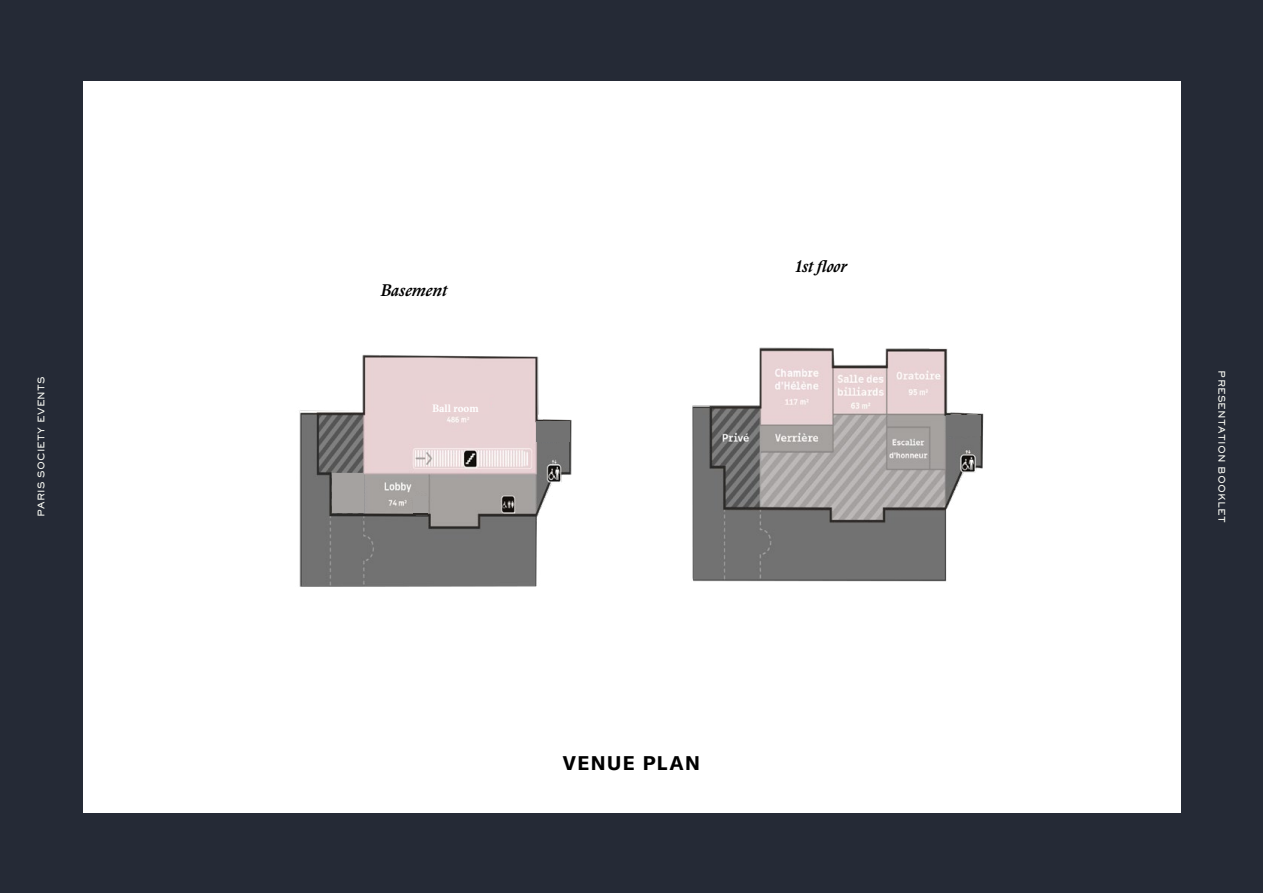
<style>
.page{position:relative;width:1263px;height:893px;background:#252a36}
.page>*{position:absolute;margin:0;border:0;box-sizing:border-box;transform-origin:0 0}
.t1{font:700 19.5px "GT America";letter-spacing:.075em;color:#000}
.t2{font:italic 700 16.5px "Stanley";color:#000}
.t3{font:700 10.5px "Stanley";color:#fff}
.t4{font:800 9px "Sackers Gothic Std";letter-spacing:.025em;color:#f8f9f3}
</style>
<div class="page">
<div style="left:83px;top:81px;width:1097px;height:731px;background:#fff"></div>
<img style="left:299px;top:354px;width:273px;height:233px">
<img style="left:692px;top:347px;width:292px;height:235px">
<div style="left:946px;top:415px;width:34px;height:20px;background:#727272"></div>
<div style="left:536px;top:421px;width:33px;height:21px;background:#727272"></div>
<div style="left:414px;top:496px;width:14px;height:19px;background:#a5a2a0"></div>
<svg style="left:414px;top:513px;width:14px;height:2px"></svg>
<div style="left:332px;top:473px;width:31px;height:40px;background:#a5a2a0"></div>
<div style="left:426px;top:393px;width:63px;height:21px;background:#e9d2d4"></div>
<h2 class="t2" style="left:380px;top:279px;width:68px">Basement</h2>
<h2 class="t2" style="left:796px;top:255px;width:52px">1st floor</h2>
<p class="t4" style="left:35px;top:517px;width:142px;rotate:-90deg">PARIS SOCIETY EVENTS</p>
<p class="t4" style="left:1228px;top:370px;width:154px;rotate:90deg">PRESENTATION BOOKLET</p>
<p class="t3" style="left:432px;top:401px;width:48px">Ball room</p>
<h1 class="t1" style="left:563px;top:751px;width:139px">VENUE PLAN</h1>
</div>
